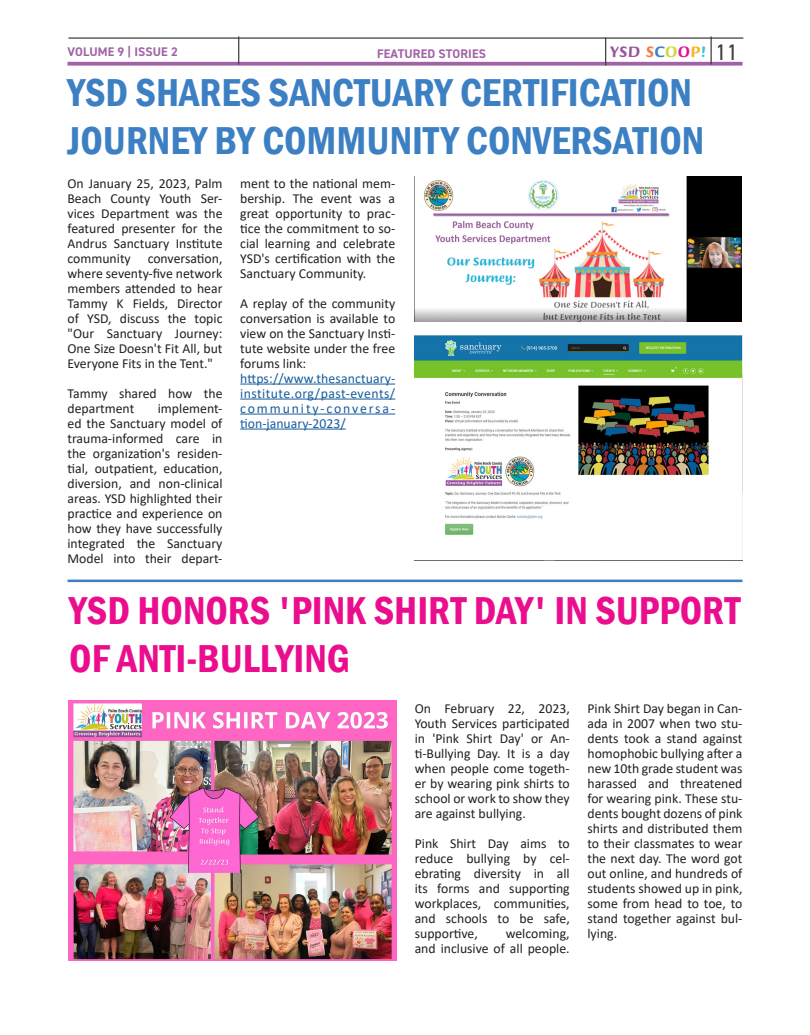
<style>
.page{position:relative;width:810px;height:1035px;background:#fff}
.page>*{position:absolute;margin:0;border:0;box-sizing:border-box;transform-origin:0 0}
.t1{font:600 condensed 40px/48px "Franklin Gothic";color:#3c80c3}
.t2{font:600 condensed 40px/48px "Franklin Gothic";color:#ea0e8e}
.Page_number{font:22.5px "DIN2014";color:#3e3e3f}
.NEWSLTR{font:700 16.25px "Briem Script Std";letter-spacing:.025em;color:#9953a1}
.Body_intro{font:13.75px/15px "Calibri";color:#231f20;text-align:justify}
.Body_intro-2{font:13.75px/15px "Calibri";letter-spacing:.035em;color:#175d9e;text-align:justify}
.Right_top_page_title{font:700 12.5px "DIN2014";letter-spacing:.01em;color:#a162a8}
.s1{color:#f47b3e}
.s2{color:#3c80c3}
.s3{color:#cadb2a}
.s4{color:#ea0e8e}
.s5{color:#fbb31b}
.s6{color:#35c1d9}
</style>
<div class="page">
<svg style="left:68px;top:62px;width:674px;height:4px;background:#aa71b0"></svg>
<svg style="left:238px;top:39px;width:1px;height:26px"></svg>
<svg style="left:605px;top:39px;width:1px;height:27px"></svg>
<svg style="left:711px;top:39px;width:1px;height:25px"></svg>
<img style="left:414px;top:176px;width:328px;height:146px">
<hr style="left:240px;top:384px;width:155px;height:1px;background:#175d9e">
<hr style="left:240px;top:399px;width:155px;height:1px;background:#175d9e">
<hr style="left:240px;top:414px;width:155px;height:1px;background:#175d9e">
<hr style="left:240px;top:429px;width:106px;height:1px;background:#175d9e">
<hr style="left:68px;top:37px;width:675px;height:2px;background:#3e3e3f">
<img style="left:415px;top:336px;width:327px;height:199px">
<img style="left:69px;top:700px;width:328px;height:261px">
<hr style="left:68px;top:580px;width:674px;height:2px;background:#3c80c3">
<p class="Right_top_page_title" style="left:68px;top:43px;width:112px">VOLUME 9 | ISSUE 2</p>
<p class="Right_top_page_title" style="left:377px;top:45px;width:110px">FEATURED STORIES</p>
<p class="NEWSLTR" style="left:611px;top:43px;width:97px">YSD <span class="s1">S</span><span class="s2">C</span><span class="s3">O</span><span class="s4">O</span><span class="s5">P</span><span class="s6">!</span></p>
<p class="Page_number" style="left:716px;top:38px;width:24px">11</p>
<p class="t1" style="left:68px;top:68px;width:638px">YSD SHARES SANCTUARY CERTIFICATION<br>JOURNEY BY COMMUNITY CONVERSATION</p>
<p class="Body_intro" style="left:68px;top:175px;width:157px">On January 25, 2023, Palm Beach County Youth Ser&shy;vices Department was the featured presenter for the Andrus Sanctuary Institute community conversation, where seventy-five network members attended to hear Tammy K Fields, Director of YSD, discuss the topic "Our Sanctuary Journey:<br>One Size Doesn't Fit All, but Everyone Fits in the Tent."</p>
<p class="Body_intro" style="left:68px;top:385px;width:157px">Tammy shared how the department</p>
<p class="Body_intro" style="left:240px;top:175px;width:157px">ment to the national mem&shy;bership. The event was a great opportunity to prac&shy;tice the commitment to so&shy;cial learning and celebrate YSD's certification with the Sanctuary Community.</p>
<p class="Body_intro" style="left:240px;top:295px;width:157px">A replay of the community conversation is available to view on the Sanctuary Insti&shy;tute website under the free forums link:</p>
<p class="Body_intro-2" style="left:240px;top:370px;width:157px">https://www.thesanctuary&shy;institute.org/past-events/ community-conversa&shy;tion-january-2023/</p>
<p class="Body_intro" style="left:68px;top:400px;width:157px;text-indent:90px">implement&shy;ed the Sanctuary model of trauma-informed care in the organization's residen&shy;tial, outpatient, education, diversion, and non-clinical areas. YSD highlighted their practice and experience on how they have successfully integrated the Sanctuary Model into their depart-</p>
<p class="t2" style="left:69px;top:586px;width:673px">YSD HONORS 'PINK SHIRT DAY' IN SUPPORT<br>OF ANTI-BULLYING</p>
<p class="Body_intro" style="left:415px;top:700px;width:157px">On February 22, 2023, Youth Services participated in 'Pink Shirt Day' or An&shy;ti-Bullying Day. It is a day when people come togeth&shy;er by wearing pink shirts to school or work to show they are against bullying.</p>
<p class="Body_intro" style="left:415px;top:835px;width:157px">Pink Shirt Day aims to reduce bullying by cel&shy;ebrating diversity in all its forms and supporting workplaces, communities, and schools to be safe, supportive,</p>
<p class="Body_intro" style="left:587px;top:700px;width:157px">Pink Shirt Day began in Can&shy;ada in 2007 when two stu&shy;dents took a stand against homophobic bullying after a new 10th grade student was harassed and threatened for wearing pink. These stu&shy;dents bought dozens of pink shirts and distributed them to their classmates to wear the next day. The word got out online, and hundreds of students showed up in pink, some from head to toe, to stand together against bul&shy;lying.</p>
<p class="Body_intro" style="left:415px;top:925px;width:157px;text-align:right">welcoming,<br>and inclusive of all people.</p>
</div>
